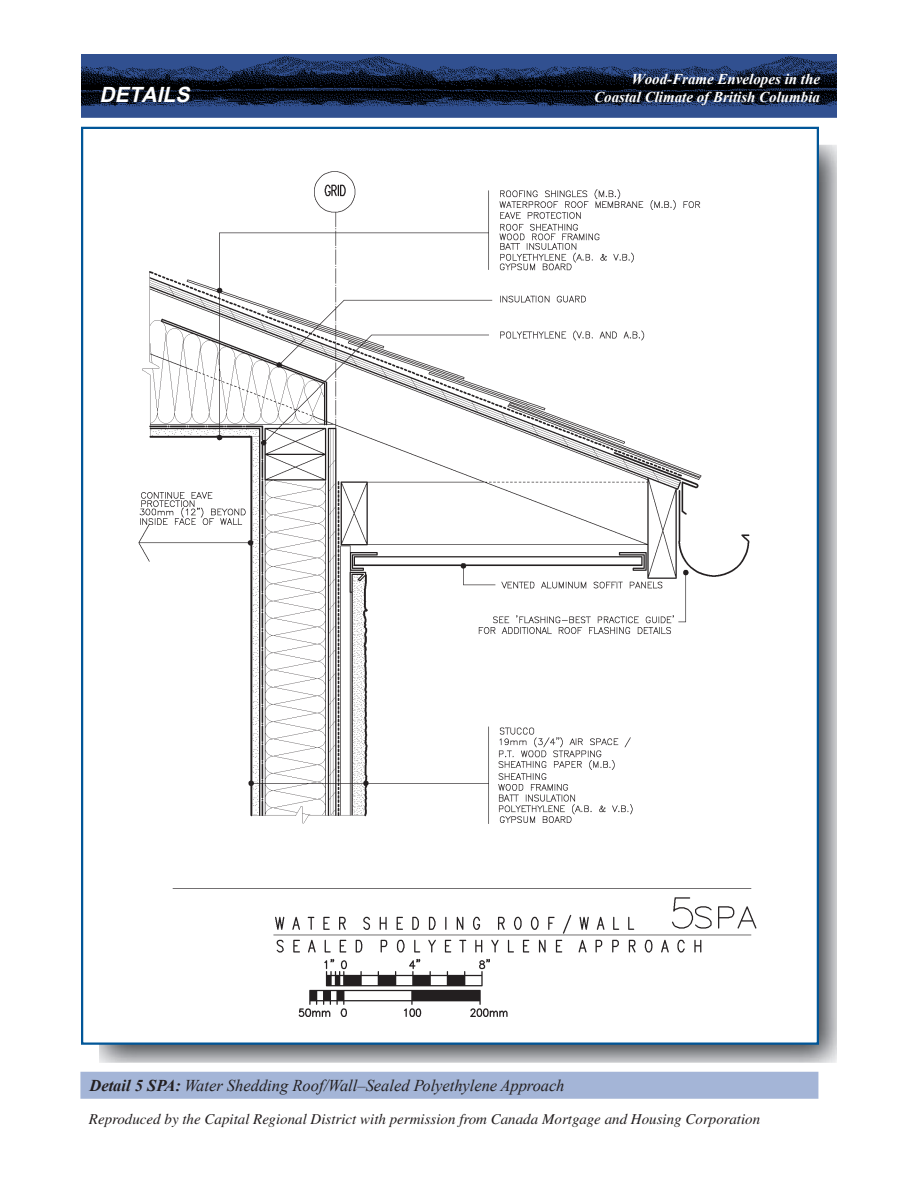
<style>
.page{position:relative;width:918px;height:1188px;background:#fff}
.page>*{position:absolute;margin:0;border:0;box-sizing:border-box;transform-origin:0 0}
.t1{font:italic 700 21px "Arial";color:#fff}
.t2{font:italic 16.5px "Times New Roman";color:#231f20}
.t3{font:italic 15px "Times";color:#231f20}
.t4{font:italic 700 15px "Times New Roman";color:#fff}
.s1{font-weight:700}
</style>
<div class="page">
<div style="left:81px;top:54px;width:756px;height:64px;background:#315090"></div>
<img style="left:81px;top:56px;width:756px;height:51px">
<img style="left:99px;top:145px;width:738px;height:918px">
<div style="left:82px;top:128px;width:736px;height:916px;background:#fff"></div>
<img style="left:138px;top:171px;width:619px;height:846px">
<div style="left:80px;top:1072px;width:738px;height:27px;background:#a4b5d7"></div>
<p class="t4" style="left:631px;top:69px;width:190px">Wood-Frame Envelopes in the</p>
<h1 class="t1" style="left:100px;top:81px;width:98px">DETAILS</h1>
<p class="t4" style="left:594px;top:87px;width:227px">Coastal Climate of British Columbia</p>
<p class="t2" style="left:89px;top:1074px;width:477px"><span class="s1">Detail 5 SPA:</span> Water Shedding Roof/Wall–Sealed Polyethylene Approach</p>
<p class="t3" style="left:89px;top:1110px;width:673px">Reproduced by the Capital Regional District with permission from Canada Mortgage and Housing Corporation</p>
</div>
